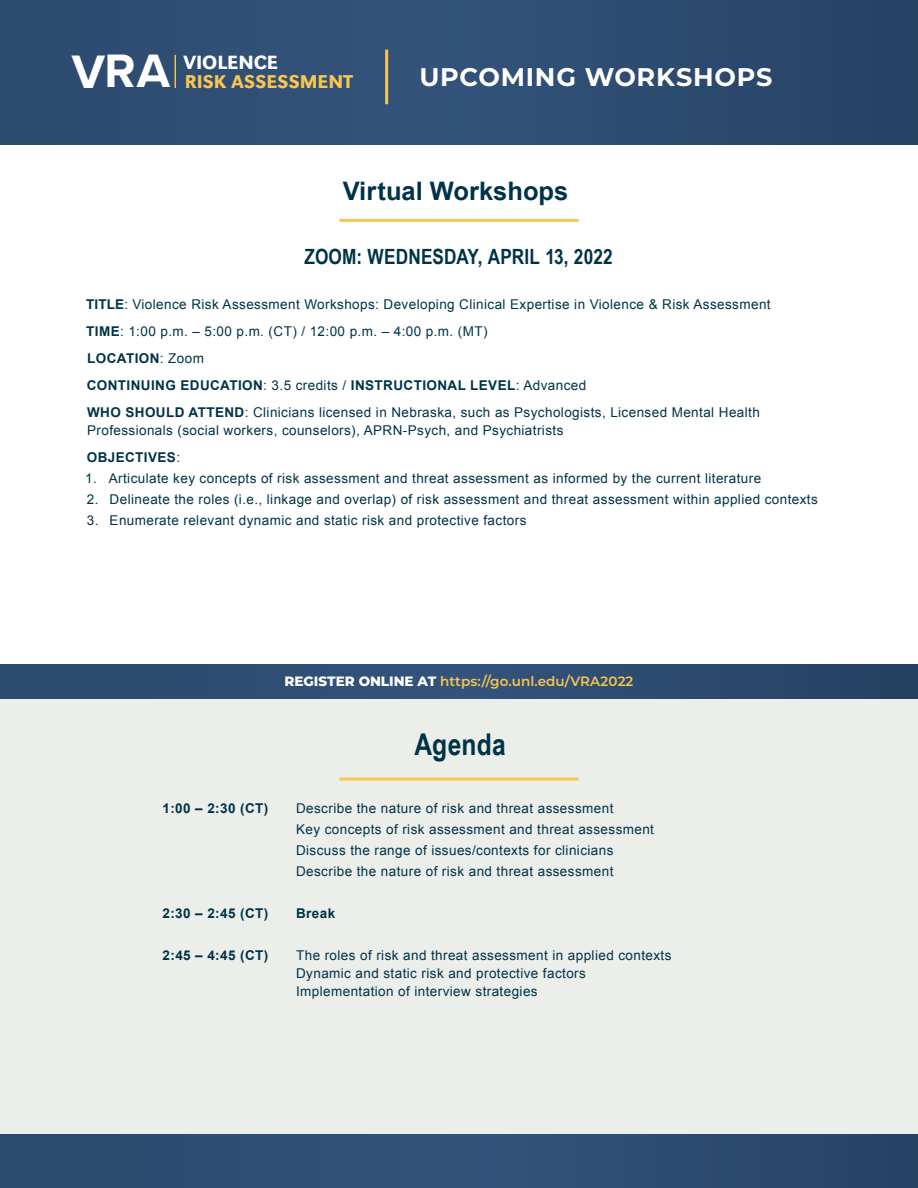
<style>
.page{position:relative;width:918px;height:1188px;background:#fff}
.page>*{position:absolute;margin:0;border:0;box-sizing:border-box;transform-origin:0 0}
.t1{font:700 48.6px "Proxima Nova";color:#fff}
.t2{font:700 30px "Arial Narrow";letter-spacing:.01em;color:#003348}
.t3{font:700 25.5px "Montserrat";letter-spacing:.03em;color:#fff}
.t4{font:700 25.5px "Arial";color:#003348}
.t5{font:700 21px "Arial Narrow";letter-spacing:.01em;color:#003348}
.t6{font:500 19.95px "URW Grotesk";color:#fff}
.t7{font:500 19.2px "URW Grotesk";color:#f8c651}
.t8{font:13.5px/27px "Arial";letter-spacing:.03em;color:#003348}
.t9{font:700 13.5px "Arial";letter-spacing:.03em;color:#003348}
.t10{font:600 13.5px "Montserrat";letter-spacing:.01em;color:#f8c651}
.s1{font-weight:700}
.s2{font-weight:800;color:#fff}
</style>
<div class="page">
<div style="left:0;top:0;width:918px;height:145px;background:linear-gradient(to right,#325178,#2b486c)"></div>
<div style="left:0;top:684px;width:918px;height:462px;background:#eceeea"></div>
<hr style="left:339px;top:778px;width:240px;height:3px;background:#f8c651">
<hr style="left:175px;top:55px;width:1px;height:33px;background:#f8c651">
<div style="left:0;top:1134px;width:918px;height:54px;background:#2f4c72"></div>
<hr style="left:385px;top:50px;width:3px;height:54px;background:#f8c651">
<hr style="left:339px;top:219px;width:240px;height:3px;background:#f8c651">
<div style="left:0;top:664px;width:918px;height:35px;background:linear-gradient(to right,#315076,#2b476b)"></div>
<h1 class="t1" style="left:72px;top:35px;width:100px">VRA</h1>
<h3 class="t6" style="left:183px;top:51px;width:96px">VIOLENCE</h3>
<h3 class="t7" style="left:185px;top:70px;width:170px">RISK ASSESSMENT</h3>
<h3 class="t3" style="left:419px;top:58px;width:354px">UPCOMING WORKSHOPS</h3>
<h3 class="t4" style="left:343px;top:174px;width:227px">Virtual Workshops</h3>
<h3 class="t5" style="left:305px;top:241px;width:310px">ZOOM: WEDNESDAY, APRIL 13, 2022</h3>
<p class="t8" style="left:86px;top:291px;width:686px"><span class="s1">TITLE</span>: Violence Risk Assessment Workshops: Developing Clinical Expertise in Violence &amp; Risk Assessment <span class="s1">TIME</span>: 1:00 p.m. – 5:00 p.m. (CT) / 12:00 p.m. – 4:00 p.m. (MT)<br><span class="s1">LOCATION</span>: Zoom<br><span class="s1">CONTINUING EDUCATION</span>: 3.5 credits / <span class="s1">INSTRUCTIONAL LEVEL</span>: Advanced<br><span class="s1">WHO SHOULD ATTEND</span>: Clinicians licensed in Nebraska, such as Psychologists, Licensed Mental Health</p>
<p class="t8" style="left:87px;top:417px;width:478px">Professionals (social workers, counselors), APRN-Psych, and Psychiatrists<br><span class="s1">OBJECTIVES</span>:</p>
<p class="t8" style="left:85px;top:465px;width:677px">1. Articulate key concepts of risk assessment and threat assessment as informed by the current literature</p>
<p class="t8" style="left:87px;top:486px;width:733px">2. Delineate the roles (i.e., linkage and overlap) of risk assessment and threat assessment within applied contexts</p>
<p class="t8" style="left:87px;top:507px;width:441px">3. Enumerate relevant dynamic and static risk and protective factors</p>
<p class="t10" style="left:284px;top:672px;width:351px"><span class="s2">REGISTER ONLINE AT</span> https://go.unl.edu/VRA2022</p>
<p class="t9" style="left:163px;top:799px;width:107px">1:00 – 2:30 (CT)</p>
<p class="t9" style="left:163px;top:904px;width:107px">2:30 – 2:45 (CT)</p>
<p class="t9" style="left:163px;top:946px;width:107px">2:45 – 4:45 (CT)</p>
<h2 class="t2" style="left:415px;top:721px;width:93px">Agenda</h2>
<p class="t8" style="left:296px;top:798px;width:359px;line-height:21px">Describe the nature of risk and threat assessment<br>Key concepts of risk assessment and threat assessment Discuss the range of issues/contexts for clinicians Describe the nature of risk and threat assessment</p>
<p class="t9" style="left:296px;top:904px;width:41px">Break</p>
<p class="t8" style="left:296px;top:946px;width:377px;line-height:18px">The roles of risk and threat assessment in applied contexts<br>Dynamic and static risk and protective factors<br>Implementation of interview strategies</p>
</div>
